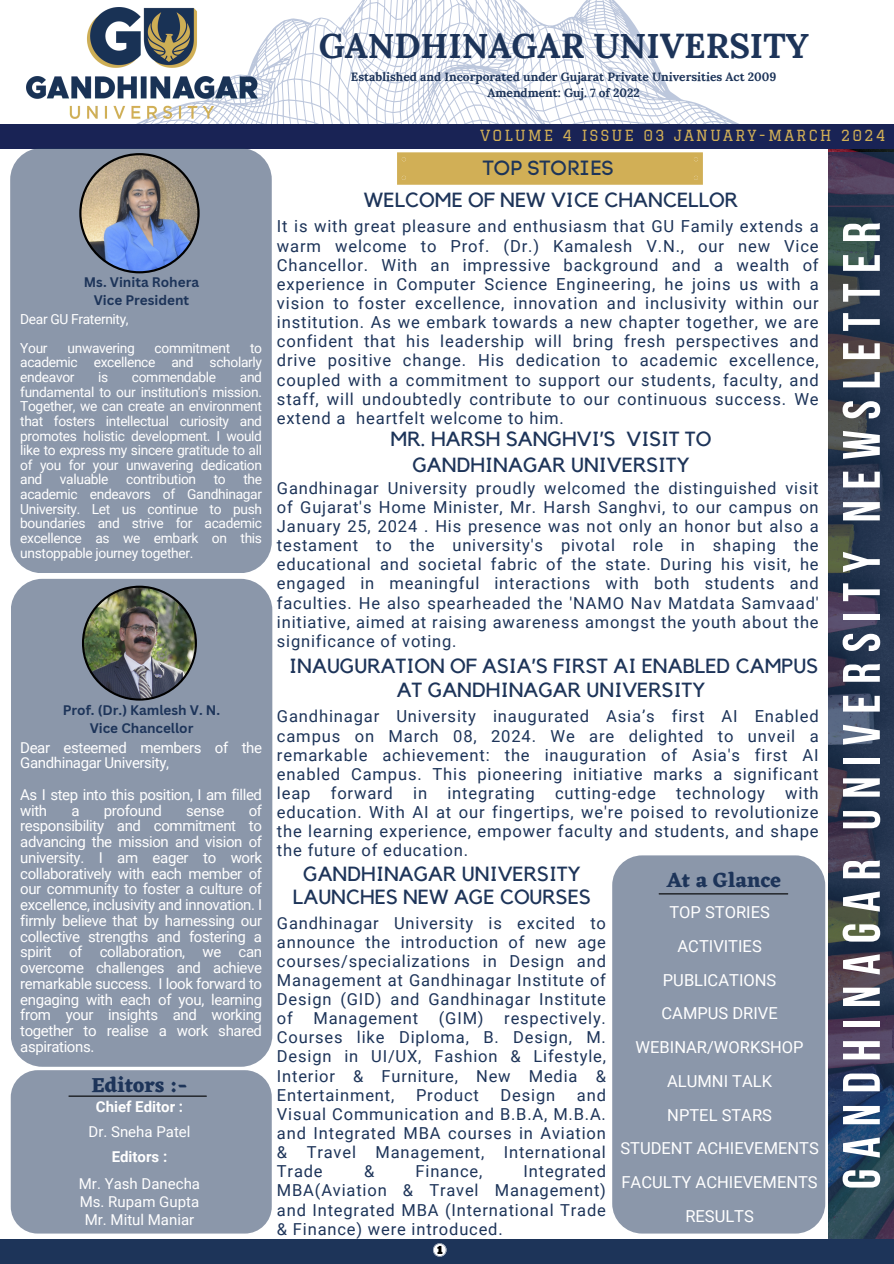
<style>
.page{position:relative;width:894px;height:1264px;background:#fff}
.page>*{position:absolute;margin:0;border:0;box-sizing:border-box;transform-origin:0 0}
.t1{font:700 52.5px "Bebas Neue";letter-spacing:.2em;color:#fff}
.t2{font:700 34.5px "Lora";color:#1d3459}
.t3{font:700 21.15px "Eczar";color:#1d3459}
.t4{font:700 20.85px "Eczar";color:#1d3459}
.t5{font:20.4px/23.7px "Kollektif";color:#1d3459;text-align:center}
.t6{font:20.4px "Code Pro Normal LC";color:#1d3459}
.t7{font:16.5px/19.2px "Roboto";letter-spacing:.05em;color:#1d3459;text-align:justify}
.t8{font:16.5px/33.8px "Roboto";color:#fff;text-align:center}
.t9{font:15px/15.8px "Roboto";letter-spacing:-.025em;color:#fff}
.t10{font:15px/18px "Roboto";color:#fff;text-align:center}
.t11{font:15px "Graduate";letter-spacing:.13em;color:#d1af56}
.t12{font:700 15px "Roboto";color:#fff}
.t13{font:13.8px/14.7px "Roboto";letter-spacing:-.025em;color:#fff;text-align:justify}
.t14{font:700 13.5px "Canva Sans";color:#1d3459}
.t15{font:700 12px/16px "Lora";color:#1d3459;text-align:center}
</style>
<div class="page">
<svg style="left:72px;top:0;width:667px;height:124px"></svg>
<div style="left:0;top:1239px;width:893px;height:24px;background:#1d3459"></div>
<div style="left:0;top:125px;width:892px;height:24px;background:#192355"></div>
<svg style="left:828px;top:152px;width:65px;height:1087px;background:#333d52"></svg>
<div style="left:11px;top:1070px;width:261px;height:163px;background:#8b97aa;border-radius:27px"></div>
<hr style="left:69px;top:1095px;width:137px;height:1px;background:#000">
<div style="left:612px;top:855px;width:213px;height:378px;background:#8b97aa;border-radius:30px"></div>
<div style="left:397px;top:152px;width:305px;height:33px;background:#d1af56"></div>
<img style="left:26px;top:8px;width:231px;height:110px">
<div style="left:10px;top:148px;width:262px;height:425px;background:#8b97aa;border-radius:32px"></div>
<svg style="left:79px;top:153px;width:120px;height:120px"></svg>
<div style="left:11px;top:579px;width:261px;height:487px;background:#8b97aa;border-radius:32px"></div>
<img style="left:82px;top:585px;width:115px;height:115px">
<svg style="left:433px;top:1243px;width:13px;height:13px"></svg>
<hr style="left:659px;top:893px;width:128px;height:1px;background:#000">
<p class="t14" style="left:84px;top:272px;width:117px">Ms. Vinita Rohera</p>
<p class="t14" style="left:94px;top:290px;width:97px">Vice President</p>
<h6 class="t13" style="left:20px;top:311px;width:110px">Dear GU Fraternity,</h6>
<h4 class="t13" style="left:20px;top:341px;width:29px">Your</h4>
<h4 class="t13" style="left:67px;top:341px;width:69px">unwavering</h4>
<h4 class="t13" style="left:155px;top:341px;width:77px">commitment</h4>
<h4 class="t13" style="left:20px;top:341px;width:243px;text-indent:230px">to academic excellence and scholarly endeavor</h4>
<h4 class="t13" style="left:20px;top:370px;width:243px;text-indent:219px">and fundamental to our institution's mission.<br>Together, we can create an environment that fosters intellectual curiosity and promotes holistic development. I would like to express my sincere gratitude to all of you for your unwavering dedication and</h4>
<h4 class="t13" style="left:98px;top:370px;width:12px">is</h4>
<h4 class="t13" style="left:132px;top:370px;width:86px">commendable</h4>
<h4 class="t13" style="left:20px;top:472px;width:243px;text-indent:223px">the academic endeavors of Gandhinagar University. Let us continue to push boundaries and strive for academic excellence as we embark on this unstoppable journey together.</h4>
<h4 class="t13" style="left:60px;top:472px;width:50px">valuable</h4>
<h4 class="t13" style="left:126px;top:472px;width:72px">contribution</h4>
<h4 class="t13" style="left:214px;top:472px;width:14px">to</h4>
<h2 class="t14" style="left:63px;top:701px;width:159px">Prof. (Dr.) Kamlesh V. N.</h2>
<h2 class="t14" style="left:90px;top:719px;width:105px">Vice Chancellor</h2>
<h2 class="t9" style="left:20px;top:739px;width:243px">Dear esteemed members of the<br>Gandhinagar University,</h2>
<h3 class="t9" style="left:20px;top:786px;width:243px">As I step into this position, I am filled with</h3>
<h3 class="t9" style="left:20px;top:802px;width:243px;text-align:justify;text-indent:228px">of responsibility and commitment to advancing the mission and vision of university. I am eager to work collaboratively with each member of our community to foster a culture of excellence, inclusivity and innovation. I firmly believe that by harnessing our collective strengths and fostering a spirit of collaboration, we can overcome challenges and achieve remarkable success. I look forward to engaging with each of you, learning from your insights and working together to realise a work shared aspirations.</h3>
<h3 class="t9" style="left:71px;top:802px;width:10px">a</h3>
<h3 class="t9" style="left:104px;top:802px;width:60px">profound</h3>
<h3 class="t9" style="left:186px;top:802px;width:40px">sense</h3>
<p class="t3" style="left:91px;top:1072px;width:98px">Editors :-</p>
<p class="t12" style="left:96px;top:1098px;width:89px">Chief Editor :</p>
<h1 class="t10" style="left:88px;top:1123px;width:103px">Dr. Sneha Patel</h1>
<p class="t12" style="left:112px;top:1147px;width:57px">Editors :</p>
<p class="t10" style="left:79px;top:1174px;width:123px">Mr. Yash Danecha<br>Ms. Rupam Gupta<br>Mr. Mitul Maniar</p>
<h2 class="t2" style="left:318px;top:23px;width:491px">GANDHINAGAR UNIVERSITY</h2>
<p class="t15" style="left:351px;top:68px;width:427px">Established and Incorporated under Gujarat Private Universities Act 2009<br>Amendment: Guj. 7 of 2022</p>
<p class="t11" style="left:480px;top:126px;width:407px">VOLUME 4 ISSUE 03 JANUARY-MARCH 2024</p>
<p class="t6" style="left:483px;top:155px;width:132px">TOP STORIES</p>
<h6 class="t5" style="left:364px;top:189px;width:375px">WELCOME OF NEW VICE CHANCELLOR</h6>
<h2 class="t7" style="left:277px;top:217px;width:543px">It is with great pleasure and enthusiasm that GU Family extends a warm welcome to Prof. (Dr.) Kamalesh V.N., our new Vice Chancellor. With an impressive background and a wealth of experience in Computer Science Engineering, he joins us with a vision to foster excellence, innovation and inclusivity within our institution. As we embark towards a new chapter together, we are confident that his leadership will bring fresh perspectives and drive positive change. His dedication to academic excellence, coupled with a commitment to support our students, faculty, and staff, will undoubtedly contribute to our continuous success. We extend a heartfelt welcome to him.</h2>
<p class="t5" style="left:390px;top:427px;width:322px;line-height:25.8px">MR. HARSH SANGHVI’S VISIT TO<br>GANDHINAGAR UNIVERSITY</p>
<h6 class="t7" style="left:277px;top:478px;width:543px">Gandhinagar University proudly welcomed the distinguished visit of Gujarat's Home Minister, Mr. Harsh Sanghvi, to our campus on January 25, 2024 . His presence was not only an honor but also a testament to the university's pivotal role in shaping the educational and societal fabric of the state. During his visit, he engaged in meaningful interactions with both students and faculties. He also spearheaded the 'NAMO Nav Matdata Samvaad' initiative, aimed at raising awareness amongst the youth about the significance of voting.</h6>
<p class="t5" style="left:289px;top:654px;width:530px">INAUGURATION OF ASIA’S FIRST AI ENABLED CAMPUS<br>AT GANDHINAGAR UNIVERSITY</p>
<p class="t7" style="left:277px;top:707px;width:543px">Gandhinagar University inaugurated Asia’s first AI Enabled campus on March 08, 2024. We are delighted to unveil a remarkable achievement: the inauguration of Asia's first AI enabled Campus. This pioneering initiative marks a significant leap forward in integrating cutting-edge technology with education. With AI at our fingertips, we're poised to revolutionize the learning experience, empower faculty and students, and shape the future of education.</p>
<h6 class="t5" style="left:293px;top:862px;width:299px">GANDHINAGAR UNIVERSITY<br>LAUNCHES NEW AGE COURSES</h6>
<h6 class="t7" style="left:277px;top:913px;width:330px">Gandhinagar University is excited to announce the introduction of new age courses/specializations in Design and Management at Gandhinagar Institute of Design (GID) and Gandhinagar Institute of</h6>
<h2 class="t4" style="left:666px;top:867px;width:116px">At a Glance</h2>
<p class="t8" style="left:620px;top:895px;width:200px">TOP STORIES<br>ACTIVITIES<br>PUBLICATIONS<br>CAMPUS DRIVE<br>WEBINAR/WORKSHOP<br>ALUMNI TALK<br>NPTEL STARS<br>STUDENT ACHIEVEMENTS<br>FACULTY ACHIEVEMENTS<br>RESULTS</p>
<h6 class="t7" style="left:313px;top:1008px;width:106px">Management</h6>
<h6 class="t7" style="left:438px;top:1008px;width:46px">(GIM)</h6>
<h6 class="t7" style="left:277px;top:1008px;width:330px;text-indent:227px">respectively.<br>Courses like Diploma, B. Design, M.<br>Design in UI/UX, Fashion &amp; Lifestyle, Interior &amp; Furniture, New Media &amp; Entertainment,</h6>
<h6 class="t7" style="left:277px;top:1085px;width:330px;text-indent:300px">and Visual Communication and B.B.A, M.B.A. and Integrated MBA courses in Aviation &amp; Travel Management, International Trade</h6>
<h6 class="t7" style="left:416px;top:1085px;width:64px">Product</h6>
<h6 class="t7" style="left:500px;top:1085px;width:56px">Design</h6>
<h6 class="t7" style="left:277px;top:1161px;width:330px;text-indent:246px">Integrated MBA(Aviation &amp; Travel Management) and Integrated MBA (International Trade &amp; Finance) were introduced.</h6>
<h6 class="t7" style="left:364px;top:1161px;width:12px">&amp;</h6>
<h6 class="t7" style="left:415px;top:1161px;width:68px">Finance,</h6>
<h4 class="t1" style="left:840px;top:1189px;width:968px;rotate:-90deg">GANDHINAGAR UNIVERSITY NEWSLETTER</h4>
</div>
